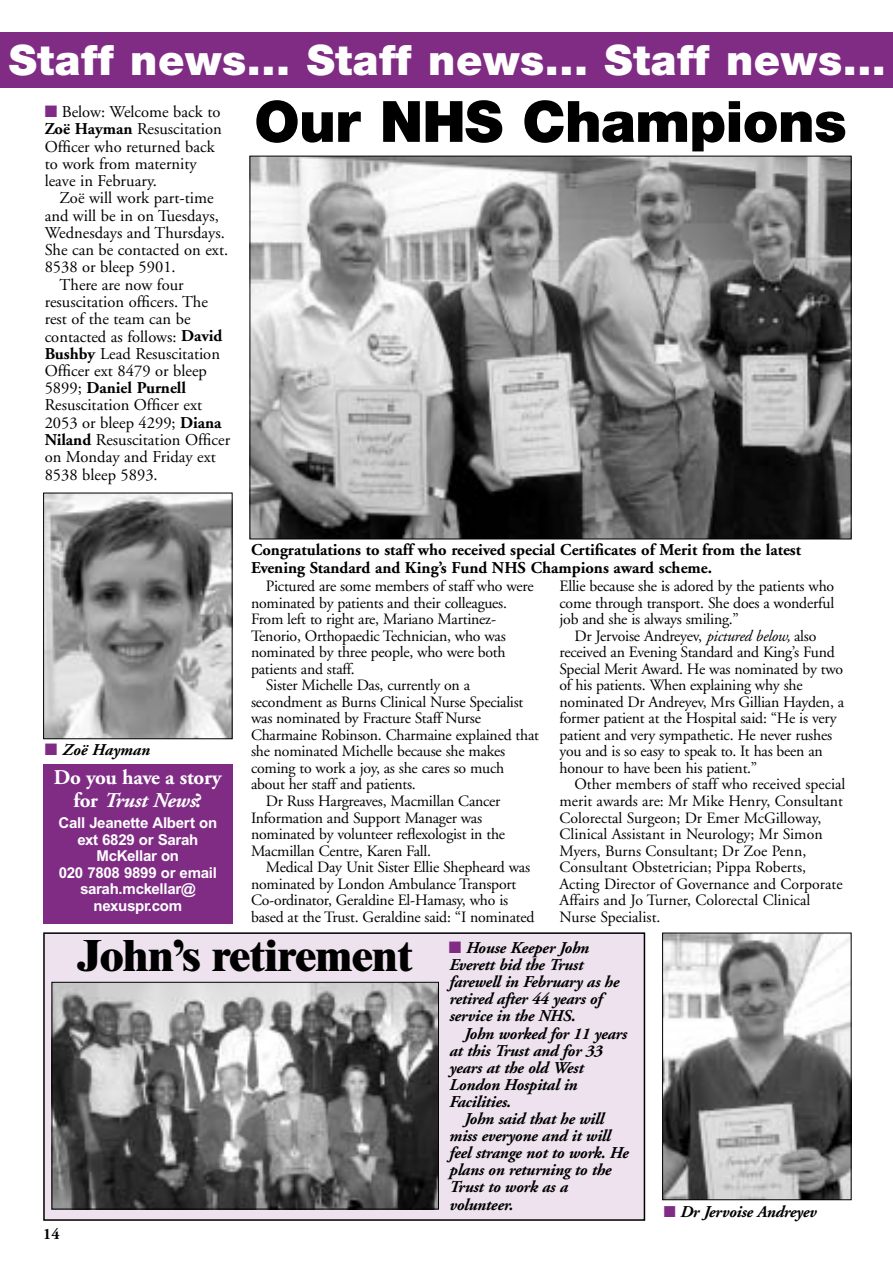
<style>
.page{position:relative;width:893px;height:1262px;background:#fff}
.page>*{position:absolute;margin:0;border:0;box-sizing:border-box;transform-origin:0 0}
.t1{font:900 57px "Helvetica Neue";letter-spacing:-.015em;color:#000}
.t2{font:800 43.5px "Times";letter-spacing:-.015em;color:#000}
.t3{font:900 42px "Helvetica Neue";letter-spacing:.015em;color:#fff}
.t4{font:700 21px/22.5px "Adobe Garamond";letter-spacing:-.015em;color:#fff;text-align:center}
.t5{font:16.5px/17.2px "Adobe Garamond";color:#000}
.t6{font:italic 700 16.5px/17.1px "Adobe Garamond";letter-spacing:-.015em;color:#000}
.t7{font:700 16.5px/17.2px "Adobe Garamond";color:#000}
.t8{font:15.75px/16.5px "Adobe Garamond";letter-spacing:-.015em;color:#000}
.t9{font:700 15.75px "Adobe Garamond";color:#000}
.t10{font:700 15px/16.5px "Arial";letter-spacing:-.015em;color:#fff;text-align:center}
.s1{color:#802c85}
.s2{font-weight:700}
.s3{font-weight:400}
.s4{font-style:italic}
</style>
<div class="page">
<div style="left:44px;top:933px;width:600px;height:287px;background:#ede2ed"></div>
<div style="left:43px;top:932px;width:602px;height:288px;border:2px solid #000"></div>
<div style="left:0;top:33px;width:892px;height:55px;background:#802c85"></div>
<img style="left:251px;top:158px;width:598px;height:379px">
<img style="left:54px;top:984px;width:383px;height:223px">
<div style="left:52px;top:982px;width:387px;height:227px;border:1px solid #000"></div>
<img style="left:45px;top:494px;width:185px;height:243px">
<div style="left:43px;top:492px;width:189px;height:247px;border:1px solid #000"></div>
<img style="left:664px;top:934px;width:185px;height:264px">
<div style="left:662px;top:932px;width:189px;height:268px;border:1px solid #000"></div>
<div style="left:43px;top:764px;width:189px;height:159px;background:#802c85"></div>
<h3 class="t3" style="left:9px;top:45px;width:878px">Staff news... Staff news... Staff news...</h3>
<p class="t5" style="left:45px;top:105px;width:179px"><span class="s1">■</span> Below: Welcome back to<br><span class="s2">Zoë Hayman</span> Resuscitation<br>Officer who returned back to work from maternity leave in February.</p>
<p class="t5" style="left:60px;top:191px;width:155px">Zoë will work part-time</p>
<p class="t5" style="left:45px;top:208px;width:176px">and will be in on Tuesdays,</p>
<p class="t5" style="left:45px;top:226px;width:182px">Wednesdays and Thursdays.</p>
<p class="t5" style="left:45px;top:243px;width:185px">She can be contacted on ext.</p>
<p class="t5" style="left:45px;top:260px;width:132px">8538 or bleep 5901.</p>
<p class="t5" style="left:60px;top:277px;width:125px">There are now four</p>
<p class="t5" style="left:45px;top:295px;width:165px">resuscitation officers. The</p>
<p class="t5" style="left:45px;top:312px;width:147px">rest of the team can be</p>
<p class="t5" style="left:45px;top:329px;width:179px">contacted as follows: <span class="s2">David</span></p>
<p class="t5" style="left:45px;top:346px;width:177px"><span class="s2">Bushby</span> Lead Resuscitation</p>
<p class="t5" style="left:45px;top:363px;width:164px">Officer ext 8479 or bleep</p>
<p class="t7" style="left:45px;top:381px;width:143px"><span class="s3">5899;</span> Daniel Purnell</p>
<p class="t5" style="left:45px;top:398px;width:159px">Resuscitation Officer ext</p>
<p class="t5" style="left:45px;top:415px;width:178px">2053 or bleep 4299; <span class="s2">Diana</span></p>
<p class="t5" style="left:45px;top:432px;width:187px"><span class="s2">Niland</span> Resuscitation Officer</p>
<p class="t5" style="left:45px;top:450px;width:173px">on Monday and Friday ext</p>
<p class="t5" style="left:45px;top:467px;width:114px">8538 bleep 5893.</p>
<h1 class="t1" style="left:254px;top:101px;width:594px">Our NHS Champions</h1>
<p class="t6" style="left:45px;top:743px;width:106px"><span class="s1">■</span> Zoë Hayman</p>
<h3 class="t4" style="left:54px;top:768px;width:169px">Do you have a story for <span class="s4">Trust News</span>?</h3>
<p class="t10" style="left:58px;top:816px;width:160px">Call Jeanette Albert on ext 6829 or Sarah<br>McKellar on<br>020 7808 9899 or email sarah.mckellar@ nexuspr.com</p>
<p class="t7" style="left:251px;top:543px;width:551px">Congratulations to staff who received special Certificates of Merit from the latest<br>Evening Standard and King’s Fund NHS Champions award scheme.</p>
<p class="t8" style="left:266px;top:579px;width:269px">Pictured are some members of staff who were</p>
<p class="t8" style="left:251px;top:596px;width:257px">nominated by patients and their colleagues.</p>
<p class="t8" style="left:251px;top:612px;width:246px">From left to right are, Mariano Martinez-</p>
<p class="t8" style="left:251px;top:629px;width:256px">Tenorio, Orthopaedic Technician, who was</p>
<p class="t8" style="left:251px;top:645px;width:256px">nominated by three people, who were both</p>
<p class="t8" style="left:251px;top:662px;width:105px">patients and staff.</p>
<p class="t8" style="left:266px;top:678px;width:206px">Sister Michelle Das, currently on a</p>
<p class="t8" style="left:251px;top:695px;width:274px">secondment as Burns Clinical Nurse Specialist</p>
<p class="t8" style="left:251px;top:711px;width:231px">was nominated by Fracture Staff Nurse</p>
<p class="t8" style="left:251px;top:728px;width:289px">Charmaine Robinson. Charmaine explained that</p>
<p class="t8" style="left:251px;top:744px;width:256px">she nominated Michelle because she makes</p>
<p class="t8" style="left:251px;top:761px;width:255px">coming to work a joy, as she cares so much</p>
<p class="t8" style="left:251px;top:777px;width:166px">about her staff and patients.</p>
<p class="t8" style="left:266px;top:794px;width:236px">Dr Russ Hargreaves, Macmillan Cancer</p>
<p class="t8" style="left:251px;top:810px;width:233px">Information and Support Manager was</p>
<p class="t8" style="left:251px;top:827px;width:255px">nominated by volunteer reflexologist in the</p>
<p class="t8" style="left:251px;top:843px;width:181px">Macmillan Centre, Karen Fall.</p>
<p class="t8" style="left:266px;top:860px;width:266px">Medical Day Unit Sister Ellie Shepheard was</p>
<p class="t8" style="left:251px;top:876px;width:267px">nominated by London Ambulance Transport</p>
<p class="t8" style="left:251px;top:893px;width:259px">Co-ordinator, Geraldine El-Hamasy, who is</p>
<p class="t8" style="left:251px;top:909px;width:285px">based at the Trust. Geraldine said: “I nominated</p>
<p class="t8" style="left:559px;top:579px;width:276px;text-align:justify">Ellie because she is adored by the patients who come through transport. She does a wonderful job and she is always smiling.”</p>
<p class="t8" style="left:559px;top:629px;width:286px;text-indent:15px">Dr Jervoise Andreyev, <span class="s4">pictured below,</span> also received an Evening Standard and King’s Fund Special Merit Award. He was nominated by two of his patients. When explaining why she nominated Dr Andreyev, Mrs Gillian Hayden, a former patient at the Hospital said: “He is very patient and very sympathetic. He never rushes you and is so easy to speak to. It has been an honour to have been his patient.”</p>
<p class="t8" style="left:559px;top:777px;width:287px;text-indent:15px">Other members of staff who received special merit awards are: Mr Mike Henry, Consultant Colorectal Surgeon; Dr Emer McGilloway, Clinical Assistant in Neurology; Mr Simon Myers, Burns Consultant; Dr Zoe Penn, Consultant Obstetrician; Pippa Roberts, Acting Director of Governance and Corporate Affairs and Jo Turner, Colorectal Clinical Nurse Specialist.</p>
<h2 class="t2" style="left:78px;top:940px;width:336px">John’s retirement</h2>
<p class="t9" style="left:43px;top:1227px;width:18px">14</p>
<p class="t6" style="left:449px;top:940px;width:171px"><span class="s1">■</span> House Keeper John<br>Everett bid the Trust farewell in February as he retired after 44 years of service in the NHS.</p>
<p class="t6" style="left:449px;top:1026px;width:179px;text-indent:15px">John worked for 11 years at this Trust and for 33 years at the old West<br>London Hospital in<br>Facilities.</p>
<p class="t6" style="left:449px;top:1111px;width:181px;text-indent:15px">John said that he will miss everyone and it will feel strange not to work. He plans on returning to the<br>Trust to work as a volunteer.</p>
<p class="t6" style="left:663px;top:1204px;width:154px"><span class="s1">■</span> Dr Jervoise Andreyev</p>
</div>
